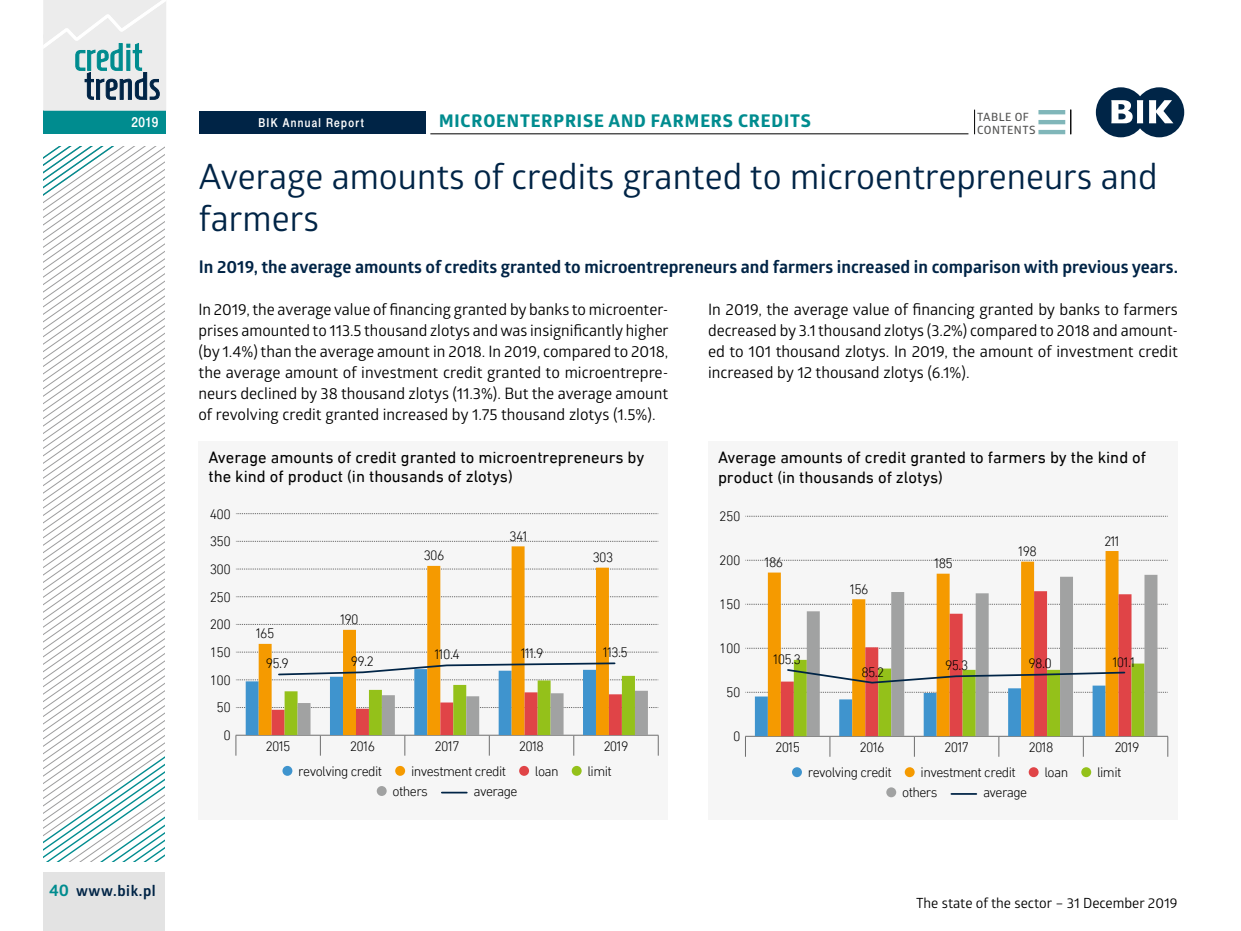
<style>
.page{position:relative;width:1241px;height:931px;background:#fff}
.page>*{position:absolute;margin:0;border:0;box-sizing:border-box;transform-origin:0 0}
.t1{font:35px/42px "Glober";color:#002446}
.t2{font:700 17.5px "Glober";color:#002446}
.t3{font:700 17.5px "Globerx";letter-spacing:.05em;color:#008c8f}
.t4{font:16.62px/19.9px "DIN Next LT Pro";color:#000}
.t5{font:15.75px/21px "Glober";color:#000;text-align:justify}
.t6{font:700 14.88px "Glober";letter-spacing:.04em;color:#002446}
.t7{font:300 14px/27.7px "DIN Next LT Pro";letter-spacing:-.04em;color:#000;text-align:right}
.t8{font:14px "Glober";color:#000}
.t9{font:14px "Switzer Cnd EFN Medium";color:#fff}
.t10{font:12.25px "Switzer Cnd EFN Medium";letter-spacing:.105em;color:#fff}
.t11{font:600 11.38px/13.1px "Glober";letter-spacing:.04em;color:#565655}
.s1{font-size:16.62px;color:#008c8f}
</style>
<div class="page">
<hr style="left:430px;top:133px;width:538px;height:1px;background:#000">
<svg style="left:974px;top:110px;width:1px;height:24px"></svg>
<div style="left:199px;top:111px;width:227px;height:23px;background:#002446"></div>
<hr style="left:1038px;top:110px;width:27px;height:4px;background:#80b6b9">
<hr style="left:1038px;top:120px;width:27px;height:4px;background:#80b6b9">
<hr style="left:1038px;top:130px;width:27px;height:4px;background:#80b6b9">
<svg style="left:1070px;top:110px;width:1px;height:24px"></svg>
<svg style="left:1095px;top:87px;width:88px;height:50px"></svg>
<svg style="left:43px;top:0;width:123px;height:930px"></svg>
<div style="left:198px;top:441px;width:470px;height:378px;background:#f6f6f6"></div>
<svg style="left:236px;top:513px;width:422px;height:1px"></svg>
<svg style="left:236px;top:541px;width:422px;height:1px"></svg>
<svg style="left:236px;top:568px;width:422px;height:1px"></svg>
<svg style="left:236px;top:596px;width:422px;height:1px"></svg>
<svg style="left:236px;top:624px;width:422px;height:1px"></svg>
<svg style="left:236px;top:651px;width:422px;height:1px"></svg>
<div style="left:282px;top:765px;width:10px;height:10px;background:#3f94ce;border-radius:50%"></div>
<div style="left:395px;top:765px;width:10px;height:10px;background:#f59a00;border-radius:50%"></div>
<div style="left:519px;top:765px;width:10px;height:10px;background:#e04447;border-radius:50%"></div>
<svg style="left:571px;top:765px;width:10px;height:10px"></svg>
<div style="left:377px;top:785px;width:9px;height:10px;background:#a1a2a2;border-radius:50%"></div>
<hr style="left:442px;top:791px;width:24px;height:2px;background:#002446">
<svg style="left:259px;top:546px;width:350px;height:115px"></svg>
<svg style="left:235px;top:661px;width:424px;height:94px"></svg>
<div style="left:708px;top:441px;width:469px;height:378px;background:#f6f6f6"></div>
<svg style="left:745px;top:515px;width:421px;height:1px"></svg>
<svg style="left:745px;top:559px;width:421px;height:1px"></svg>
<svg style="left:745px;top:603px;width:421px;height:1px"></svg>
<svg style="left:745px;top:647px;width:421px;height:1px"></svg>
<svg style="left:767px;top:551px;width:351px;height:108px"></svg>
<svg style="left:780px;top:591px;width:26px;height:68px"></svg>
<svg style="left:806px;top:574px;width:351px;height:85px"></svg>
<svg style="left:745px;top:659px;width:423px;height:97px"></svg>
<div style="left:791px;top:767px;width:10px;height:9px;background:#3f94ce;border-radius:50%"></div>
<div style="left:904px;top:767px;width:10px;height:9px;background:#f59a00;border-radius:50%"></div>
<div style="left:1028px;top:767px;width:10px;height:9px;background:#e04447;border-radius:50%"></div>
<div style="left:1081px;top:767px;width:9px;height:9px;background:#94c11a;border-radius:50%"></div>
<div style="left:886px;top:787px;width:10px;height:10px;background:#a1a2a2;border-radius:50%"></div>
<hr style="left:951px;top:792px;width:25px;height:2px;background:#002446">
<p class="t11" style="left:977px;top:110px;width:60px">TABLE OF<br>CONTENTS</p>
<p class="t3" style="left:439px;top:108px;width:373px">MICROENTERPRISE AND FARMERS CREDITS</p>
<h1 class="t1" style="left:199px;top:154px;width:959px">Average amounts of credits granted to microentrepreneurs and farmers</h1>
<p class="t2" style="left:199px;top:255px;width:980px">In 2019, the average amounts of credits granted to microentrepreneurs and farmers increased in comparison with previous years.</p>
<p class="t5" style="left:198px;top:298px;width:471px">In 2019, the average value of financing granted by banks to microenter&shy;prises amounted to 113.5 thousand zlotys and was insignificantly higher (by 1.4%) than the average amount in 2018. In 2019, compared to 2018, the average amount of investment credit granted to microentrepre&shy;neurs declined by 38 thousand zlotys (11.3%). But the average amount of revolving credit granted increased by 1.75 thousand zlotys (1.5%).</p>
<p class="t5" style="left:708px;top:298px;width:471px">In 2019, the average value of financing granted by banks to farmers decreased by 3.1 thousand zlotys (3.2%) compared to 2018 and amount&shy;ed to 101 thousand zlotys. In 2019, the amount of investment credit increased by 12 thousand zlotys (6.1%).</p>
<p class="t9" style="left:131px;top:114px;width:28px">2019</p>
<p class="t10" style="left:258px;top:115px;width:107px">BIK Annual Report</p>
<p class="t6" style="left:49px;top:879px;width:108px"><span class="s1">40</span> www.bik.pl</p>
<p class="t4" style="left:208px;top:446px;width:437px">Average amounts of credit granted to microentrepreneurs by the kind of product (in thousands of zlotys)</p>
<p class="t7" style="left:210px;top:499px;width:23px">400<br>350<br>300<br>250<br>200<br>150<br>100<br>50<br>0</p>
<p class="t7" style="left:266px;top:618px;width:25px;line-height:29.8px;text-align:left;text-indent:-10px">165<br>95.9</p>
<p class="t7" style="left:340px;top:605px;width:20px">190</p>
<p class="t7" style="left:351px;top:646px;width:24px">99.2</p>
<p class="t7" style="left:424px;top:541px;width:22px">306</p>
<p class="t7" style="left:509px;top:522px;width:20px">341</p>
<p class="t7" style="left:592px;top:543px;width:22px">303</p>
<p class="t7" style="left:434px;top:640px;width:27px">110.4</p>
<p class="t7" style="left:521px;top:639px;width:24px">111.9</p>
<p class="t7" style="left:603px;top:638px;width:26px">113.5</p>
<p class="t7" style="left:266px;top:731px;width:26px">2015</p>
<p class="t7" style="left:350px;top:731px;width:26px">2016</p>
<p class="t7" style="left:435px;top:731px;width:26px">2017</p>
<p class="t7" style="left:519px;top:731px;width:26px">2018</p>
<p class="t7" style="left:603px;top:731px;width:26px">2019</p>
<p class="t7" style="left:298px;top:756px;width:85px">revolving credit</p>
<p class="t7" style="left:411px;top:756px;width:97px">investment credit</p>
<p class="t7" style="left:535px;top:756px;width:25px">loan</p>
<p class="t7" style="left:587px;top:756px;width:26px">limit</p>
<p class="t7" style="left:392px;top:776px;width:37px">others</p>
<p class="t7" style="left:473px;top:776px;width:46px">average</p>
<p class="t4" style="left:718px;top:446px;width:429px">Average amounts of credit granted to farmers by the kind of product (in thousands of zlotys)</p>
<p class="t7" style="left:719px;top:502px;width:23px">250</p>
<p class="t7" style="left:719px;top:546px;width:23px">200</p>
<p class="t7" style="left:719px;top:590px;width:23px">150</p>
<p class="t7" style="left:719px;top:634px;width:23px">100</p>
<p class="t7" style="left:726px;top:678px;width:16px">50</p>
<p class="t7" style="left:733px;top:722px;width:9px">0</p>
<p class="t7" style="left:764px;top:548px;width:20px">186</p>
<p class="t7" style="left:773px;top:645px;width:29px">105.3</p>
<p class="t7" style="left:850px;top:575px;width:20px">156</p>
<p class="t7" style="left:861px;top:657px;width:24px">85.2</p>
<p class="t7" style="left:934px;top:549px;width:20px">185</p>
<p class="t7" style="left:1018px;top:537px;width:20px">198</p>
<p class="t7" style="left:1104px;top:526px;width:17px">211</p>
<p class="t7" style="left:945px;top:651px;width:24px">95.3</p>
<p class="t7" style="left:1028px;top:649px;width:25px">98.0</p>
<p class="t7" style="left:1112px;top:647px;width:24px">101.1</p>
<p class="t7" style="left:775px;top:732px;width:26px">2015</p>
<p class="t7" style="left:859px;top:732px;width:26px">2016</p>
<p class="t7" style="left:944px;top:732px;width:26px">2017</p>
<p class="t7" style="left:1028px;top:732px;width:26px">2018</p>
<p class="t7" style="left:1114px;top:732px;width:26px">2019</p>
<p class="t7" style="left:807px;top:758px;width:85px">revolving credit</p>
<p class="t7" style="left:920px;top:758px;width:97px">investment credit</p>
<p class="t7" style="left:1044px;top:758px;width:25px">loan</p>
<p class="t7" style="left:1096px;top:758px;width:26px">limit</p>
<p class="t7" style="left:902px;top:778px;width:37px">others</p>
<p class="t7" style="left:982px;top:778px;width:46px">average</p>
<p class="t8" style="left:915px;top:892px;width:263px">The state of the sector – 31 December 2019</p>
</div>
